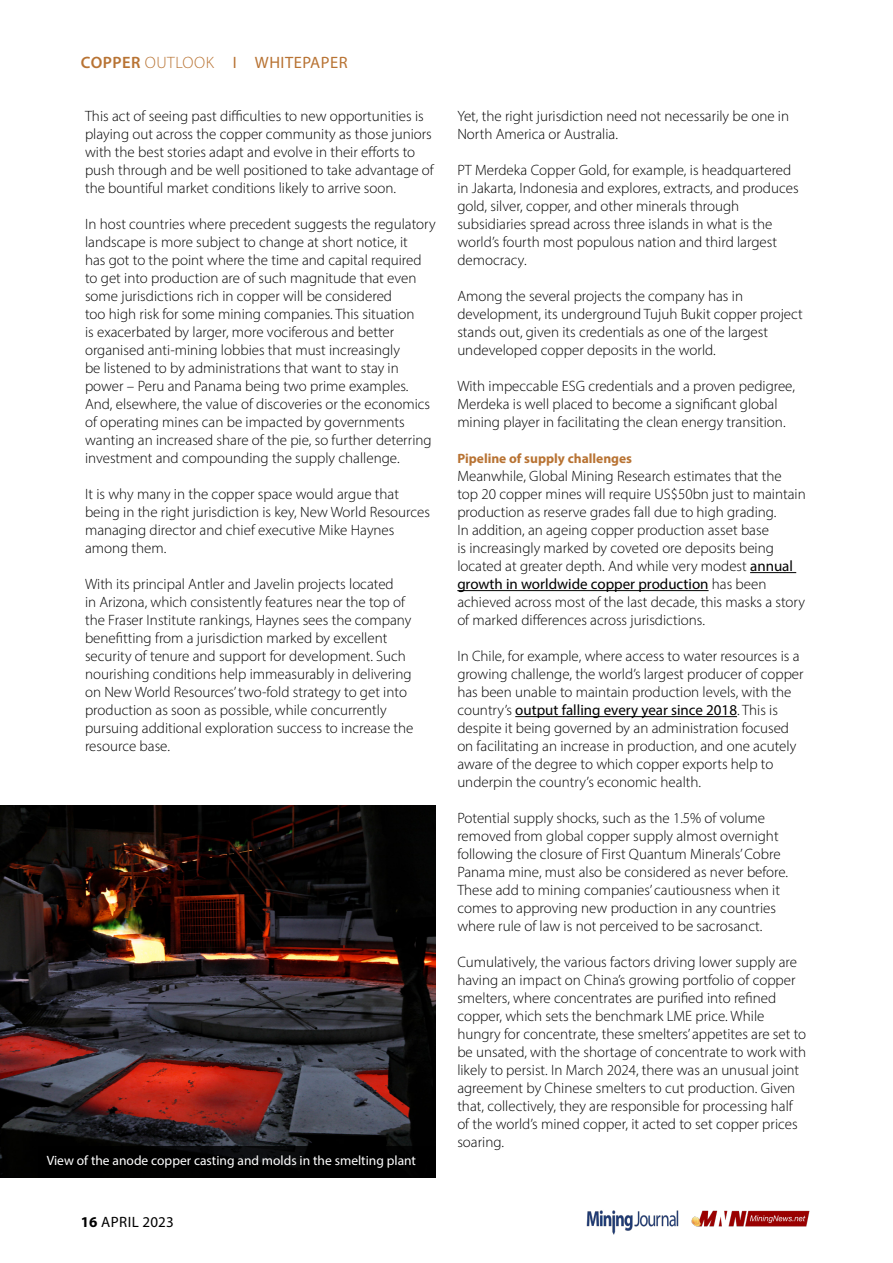
<style>
.page{position:relative;width:893px;height:1263px;background:#fff}
.page>*{position:absolute;margin:0;border:0;box-sizing:border-box;transform-origin:0 0}
.t1{font:16.5px "Myriad Pro";letter-spacing:.03em;color:#b87333}
.t2{font:300 15px/18px "Myriad Pro";color:#000}
.t3{font:15px "Myriad Pro";letter-spacing:.03em;color:#000}
.t4{font:13.5px "Myriad Pro";color:#fff}
.t5{font:700 13.5px "Myriad Pro";color:#b87333}
.s1{font-weight:600}
.s2{font-weight:300}
.s3{font-weight:700}
.s4{font-weight:400}
</style>
<div class="page">
<hr style="left:750px;top:572px;width:46px;height:1px;background:#000">
<hr style="left:457px;top:590px;width:252px;height:1px;background:#000">
<hr style="left:515px;top:716px;width:222px;height:1px;background:#000">
<img style="left:0;top:805px;width:436px;height:373px">
<div style="left:38px;top:1146px;width:398px;height:31px;background:#000"></div>
<img style="left:691px;top:1210px;width:119px;height:17px">
<img style="left:586px;top:1210px;width:93px;height:25px">
<p class="t1" style="left:81px;top:52px;width:268px"><span class="s1">COPPER</span> <span class="s2">OUTLOOK</span> I WHITEPAPER</p>
<p class="t2" style="left:85px;top:107px;width:350px">This act of seeing past difficulties to new opportunities is playing out across the copper community as those juniors with the best stories adapt and evolve in their efforts to push through and be well positioned to take advantage of the bountiful market conditions likely to arrive soon.</p>
<p class="t2" style="left:85px;top:215px;width:352px">In host countries where precedent suggests the regulatory landscape is more subject to change at short notice, it<br>has got to the point where the time and capital required to get into production are of such magnitude that even some jurisdictions rich in copper will be considered<br>too high risk for some mining companies. This situation<br>is exacerbated by larger, more vociferous and better organised anti-mining lobbies that must increasingly<br>be listened to by administrations that want to stay in power – Peru and Panama being two prime examples.<br>And, elsewhere, the value of discoveries or the economics of operating mines can be impacted by governments wanting an increased share of the pie, so further deterring investment and compounding the supply challenge.</p>
<p class="t2" style="left:85px;top:485px;width:346px">It is why many in the copper space would argue that being in the right jurisdiction is key, New World Resources managing director and chief executive Mike Haynes among them.</p>
<p class="t2" style="left:85px;top:575px;width:330px">With its principal Antler and Javelin projects located<br>in Arizona, which consistently features near the top of the Fraser Institute rankings, Haynes sees the company benefitting from a jurisdiction marked by excellent security of tenure and support for development. Such nourishing conditions help immeasurably in delivering on New World Resources’ two-fold strategy to get into production as soon as possible, while concurrently pursuing additional exploration success to increase the resource base.</p>
<p class="t4" style="left:47px;top:1152px;width:371px">View of the anode copper casting and molds in the smelting plant</p>
<p class="t3" style="left:81px;top:1212px;width:94px"><span class="s3">16</span> APRIL 2023</p>
<p class="t2" style="left:457px;top:107px;width:333px">Yet, the right jurisdiction need not necessarily be one in<br>North America or Australia.</p>
<p class="t2" style="left:457px;top:161px;width:343px">PT Merdeka Copper Gold, for example, is headquartered in Jakarta, Indonesia and explores, extracts, and produces gold, silver, copper, and other minerals through subsidiaries spread across three islands in what is the world’s fourth most populous nation and third largest democracy.</p>
<p class="t2" style="left:457px;top:287px;width:347px">Among the several projects the company has in development, its underground Tujuh Bukit copper project stands out, given its credentials as one of the largest undeveloped copper deposits in the world.</p>
<p class="t2" style="left:457px;top:377px;width:339px">With impeccable ESG credentials and a proven pedigree,<br>Merdeka is well placed to become a significant global mining player in facilitating the clean energy transition.</p>
<p class="t5" style="left:457px;top:450px;width:176px">Pipeline of supply challenges</p>
<p class="t2" style="left:457px;top:467px;width:350px">Meanwhile, Global Mining Research estimates that the top 20 copper mines will require US$50bn just to maintain production as reserve grades fall due to high grading.<br>In addition, an ageing copper production asset base<br>is increasingly marked by coveted ore deposits being located at greater depth. And while very modest <span class="s4">annual growth in worldwide copper production</span> has been achieved across most of the last decade, this masks a story of marked differences across jurisdictions.</p>
<p class="t2" style="left:457px;top:647px;width:348px">In Chile, for example, where access to water resources is a growing challenge, the world’s largest producer of copper has been unable to maintain production levels, with the country’s <span class="s4">output falling every year since 2018</span>. This is despite it being governed by an administration focused on facilitating an increase in production, and one acutely aware of the degree to which copper exports help to underpin the country’s economic health.</p>
<p class="t2" style="left:457px;top:809px;width:332px">Potential supply shocks, such as the 1.5% of volume removed from global copper supply almost overnight following the closure of First Quantum Minerals’ Cobre Panama mine, must also be considered as never before.<br>These add to mining companies’ cautiousness when it comes to approving new production in any countries where rule of law is not perceived to be sacrosanct.</p>
<p class="t2" style="left:457px;top:953px;width:350px">Cumulatively, the various factors driving lower supply are having an impact on China’s growing portfolio of copper smelters, where concentrates are purified into refined copper, which sets the benchmark LME price. While hungry for concentrate, these smelters’ appetites are set to be unsated, with the shortage of concentrate to work with likely to persist. In March 2024, there was an unusual joint agreement by Chinese smelters to cut production. Given that, collectively, they are responsible for processing half of the world’s mined copper, it acted to set copper prices soaring.</p>
</div>
